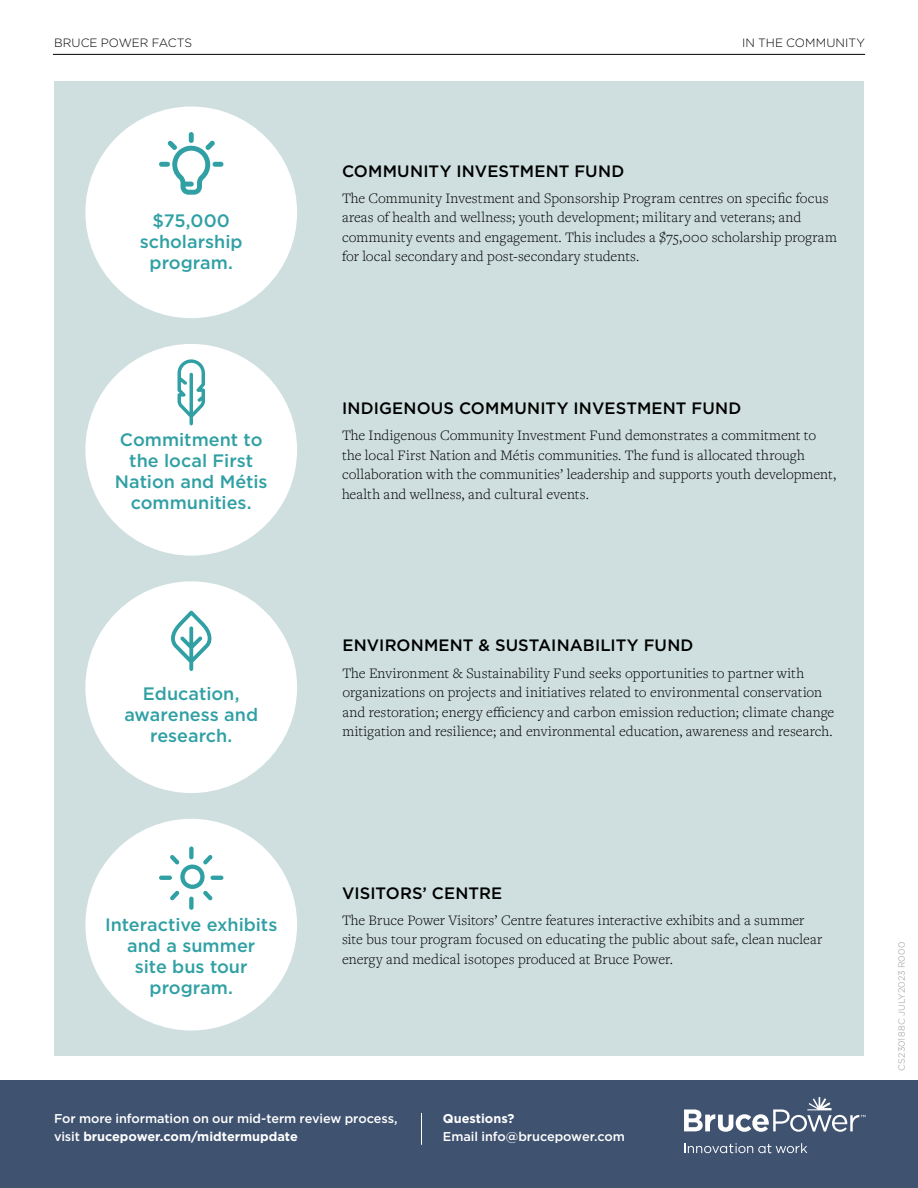
<style>
.page{position:relative;width:918px;height:1188px;background:#fff}
.page>*{position:absolute;margin:0;border:0;box-sizing:border-box;transform-origin:0 0}
.H4_-_Large_Quote{font:500 18px/21px "Gotham";color:#30a0a4;text-align:center}
.H2_-_Subhead_All_Caps{font:500 16.5px "Gotham";letter-spacing:.01em;color:#000}
.P_-_Body{font:300 15px/19.5px "Freight Text Pro";letter-spacing:.005em;color:#000}
.H3_-_Fact_body{font:500 12.75px/18px "Gotham";letter-spacing:-.005em;color:#fff}
.t1{font:300 12px "Gotham";letter-spacing:.005em;color:#000}
.t2{font:300 9px "Gotham";letter-spacing:.01em;color:#939598}
.s1{font-weight:700}
</style>
<div class="page">
<div style="left:54px;top:81px;width:810px;height:975px;background:#cfdfdf"></div>
<div style="left:85px;top:819px;width:212px;height:211px;background:#fff;border-radius:50%"></div>
<div style="left:85px;top:344px;width:212px;height:212px;background:#fff;border-radius:50%"></div>
<div style="left:85px;top:581px;width:212px;height:212px;background:#fff;border-radius:50%"></div>
<div style="left:85px;top:107px;width:212px;height:211px;background:#fff;border-radius:50%"></div>
<hr style="left:53px;top:54px;width:812px;height:1px;background:#000">
<svg style="left:211px;top:876px;width:12px;height:4px"></svg>
<svg style="left:159px;top:876px;width:13px;height:4px"></svg>
<div style="left:189px;top:847px;width:5px;height:12px;background:#30a0a4;border-radius:2px"></div>
<div style="left:189px;top:897px;width:5px;height:13px;background:#30a0a4;border-radius:2px"></div>
<svg style="left:170px;top:855px;width:43px;height:45px"></svg>
<svg style="left:178px;top:359px;width:27px;height:66px"></svg>
<svg style="left:171px;top:610px;width:41px;height:61px"></svg>
<svg style="left:159px;top:132px;width:65px;height:63px"></svg>
<div style="left:0;top:1080px;width:918px;height:108px;background:#3f5270"></div>
<svg style="left:684px;top:1097px;width:181px;height:35px"></svg>
<svg style="left:684px;top:1143px;width:123px;height:10px"></svg>
<hr style="left:421px;top:1113px;width:1px;height:32px;background:#fff">
<p class="t1" style="left:54px;top:35px;width:140px">BRUCE POWER FACTS</p>
<p class="H4_-_Large_Quote" style="left:140px;top:210px;width:104px">$75,000 scholarship program.</p>
<p class="H4_-_Large_Quote" style="left:115px;top:429px;width:154px">Commitment to the local First<br>Nation and Métis communities.</p>
<p class="H4_-_Large_Quote" style="left:124px;top:683px;width:135px">Education, awareness and research.</p>
<p class="t1" style="left:742px;top:35px;width:124px">IN THE COMMUNITY</p>
<p class="H2_-_Subhead_All_Caps" style="left:342px;top:160px;width:284px">COMMUNITY INVESTMENT FUND</p>
<p class="P_-_Body" style="left:342px;top:188px;width:497px">The Community Investment and Sponsorship Program centres on specific focus areas of health and wellness; youth development; military and veterans; and community events and engagement. This includes a $75,000 scholarship program for local secondary and post-secondary students.</p>
<p class="H2_-_Subhead_All_Caps" style="left:342px;top:397px;width:401px">INDIGENOUS COMMUNITY INVESTMENT FUND</p>
<p class="P_-_Body" style="left:342px;top:425px;width:496px">The Indigenous Community Investment Fund demonstrates a commitment to the local First Nation and Métis communities. The fund is allocated through collaboration with the communities’ leadership and supports youth development, health and wellness, and cultural events.</p>
<p class="H2_-_Subhead_All_Caps" style="left:343px;top:635px;width:352px">ENVIRONMENT &amp; SUSTAINABILITY FUND</p>
<p class="P_-_Body" style="left:343px;top:663px;width:493px">The Environment &amp; Sustainability Fund seeks opportunities to partner with organizations on projects and initiatives related to environmental conservation and restoration; energy efficiency and carbon emission reduction; climate change mitigation and resilience; and environmental education, awareness and research.</p>
<p class="H4_-_Large_Quote" style="left:105px;top:914px;width:174px">Interactive exhibits and a summer<br>site bus tour program.</p>
<p class="H2_-_Subhead_All_Caps" style="left:342px;top:882px;width:162px">VISITORS’ CENTRE</p>
<p class="P_-_Body" style="left:342px;top:910px;width:482px">The Bruce Power Visitors’ Centre features interactive exhibits and a summer site bus tour program focused on educating the public about safe, clean nuclear energy and medical isotopes produced at Bruce Power.</p>
<p class="H3_-_Fact_body" style="left:54px;top:1109px;width:345px">For more information on our mid-term review process, visit <span class="s1">brucepower.com/midtermupdate</span></p>
<p class="H3_-_Fact_body" style="left:443px;top:1109px;width:184px"><span class="s1">Questions?<br></span>Email info@brucepower.com</p>
<p class="t2" style="left:896px;top:1071px;width:130px;rotate:-90deg">CS230188C JULY2023 R000</p>
</div>
